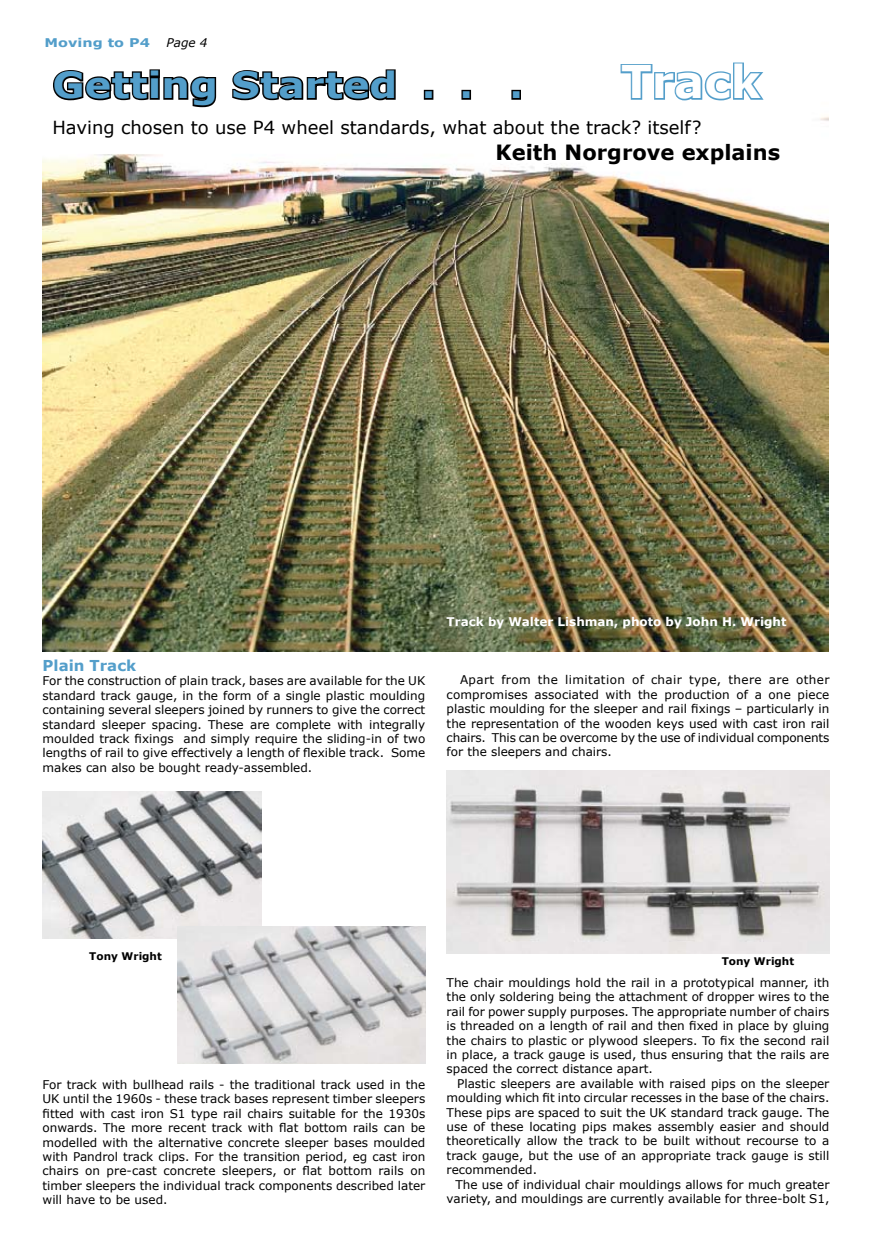
<style>
.page{position:relative;width:872px;height:1234px;background:#fff}
.page>*{position:absolute;margin:0;border:0;box-sizing:border-box;transform-origin:0 0}
.t1{font:700 45px "Verdana";color:#fff}
.t2{font:700 36px "Verdana";color:#539eca;scale:1.11 1}
.t3{font:700 21px "Verdana";color:#000}
.t4{font:18px "Verdana";color:#000}
.t5{font:700 15px "Verdana";color:#539eca}
.t6{font:12px/14.4px "Verdana";color:#000;text-align:justify}
.t7{font:700 12px "Verdana";color:#fff}
.t8{font:700 12px "Verdana";color:#539eca;scale:1.2 1}
.t9{font:italic 12px "Verdana";color:#000}
.t10{font:700 10.5px "Verdana";color:#000}
</style>
<div class="page">
<img style="left:43px;top:89px;width:785px;height:562px">
<svg style="left:51px;top:69px;width:167px;height:40px"></svg>
<svg style="left:231px;top:69px;width:166px;height:33px"></svg>
<div style="left:424px;top:90px;width:9px;height:10px;border:3px solid #000"></div>
<div style="left:461px;top:90px;width:10px;height:10px;border:3px solid #000"></div>
<div style="left:511px;top:90px;width:10px;height:10px;border:3px solid #000"></div>
<svg style="left:619px;top:62px;width:147px;height:40px"></svg>
<img style="left:43px;top:791px;width:219px;height:146px">
<img style="left:177px;top:926px;width:248px;height:136px">
<img style="left:446px;top:770px;width:383px;height:182px">
<p class="t8" style="left:45px;top:35px;width:89px">Moving to P4</p>
<p class="t9" style="left:167px;top:35px;width:31px">Page</p>
<h2 class="t2" style="left:52px;top:62px;width:425px">Getting Started . . .</h2>
<h1 class="t1" style="left:621px;top:53px;width:141px">Track</h1>
<h3 class="t4" style="left:52px;top:116px;width:650px">Having chosen to use P4 wheel standards, what about the track? itself?</h3>
<h3 class="t3" style="left:495px;top:138px;width:286px">Keith Norgrove explains</h3>
<p class="t5" style="left:43px;top:656px;width:95px">Plain Track</p>
<p class="t6" style="left:43px;top:673px;width:384px">For the construction of plain track, bases are available for the UK standard track gauge, in the form of a single plastic moulding containing several sleepers joined by runners to give the correct standard sleeper spacing. These are complete with integrally moulded track fixings and simply require the sliding-in of two lengths of rail to give effectively a length of flexible track. Some makes can also be bought ready-assembled.</p>
<p class="t7" style="left:446px;top:614px;width:341px">Track by Walter Lishman, photo by John H. Wright</p>
<p class="t6" style="left:446px;top:672px;width:384px;text-indent:13px">Apart from the limitation of chair type, there are other compromises associated with the production of a one piece plastic moulding for the sleeper and rail fixings – particularly in the representation of the wooden keys used with cast iron rail chairs. This can be overcome by the use of individual components for the sleepers and chairs.</p>
<p class="t10" style="left:89px;top:949px;width:74px">Tony Wright</p>
<p class="t6" style="left:43px;top:1076px;width:384px">For track with bullhead rails - the traditional track used in the UK until the 1960s - these track bases represent timber sleepers fitted with cast iron S1 type rail chairs suitable for the 1930s onwards. The more recent track with flat bottom rails can be modelled with the alternative concrete sleeper bases moulded with Pandrol track clips. For the transition period, eg cast iron chairs on pre-cast concrete sleepers, or flat bottom rails on timber sleepers the individual track components described later will have to be used.</p>
<p class="t10" style="left:721px;top:954px;width:74px">Tony Wright</p>
<p class="t6" style="left:446px;top:974px;width:384px">The chair mouldings hold the rail in a prototypical manner, ith the only soldering being the attachment of dropper wires to the rail for power supply purposes. The appropriate number of chairs is threaded on a length of rail and then fixed in place by gluing the chairs to plastic or plywood sleepers. To fix the second rail in place, a track gauge is used, thus ensuring that the rails are spaced the correct distance apart.</p>
<p class="t6" style="left:446px;top:1075px;width:384px;text-indent:11px">Plastic sleepers are available with raised pips on the sleeper moulding which fit into circular recesses in the base of the chairs.<br>These pips are spaced to suit the UK standard track gauge. The use of these locating pips makes assembly easier and should theoretically allow the track to be built without recourse to a track gauge, but the use of an appropriate track gauge is still recommended.</p>
<p class="t6" style="left:446px;top:1176px;width:384px;text-align:right">The use of individual chair mouldings allows for much greater variety, and mouldings are currently available for three-bolt S1,</p>
</div>
